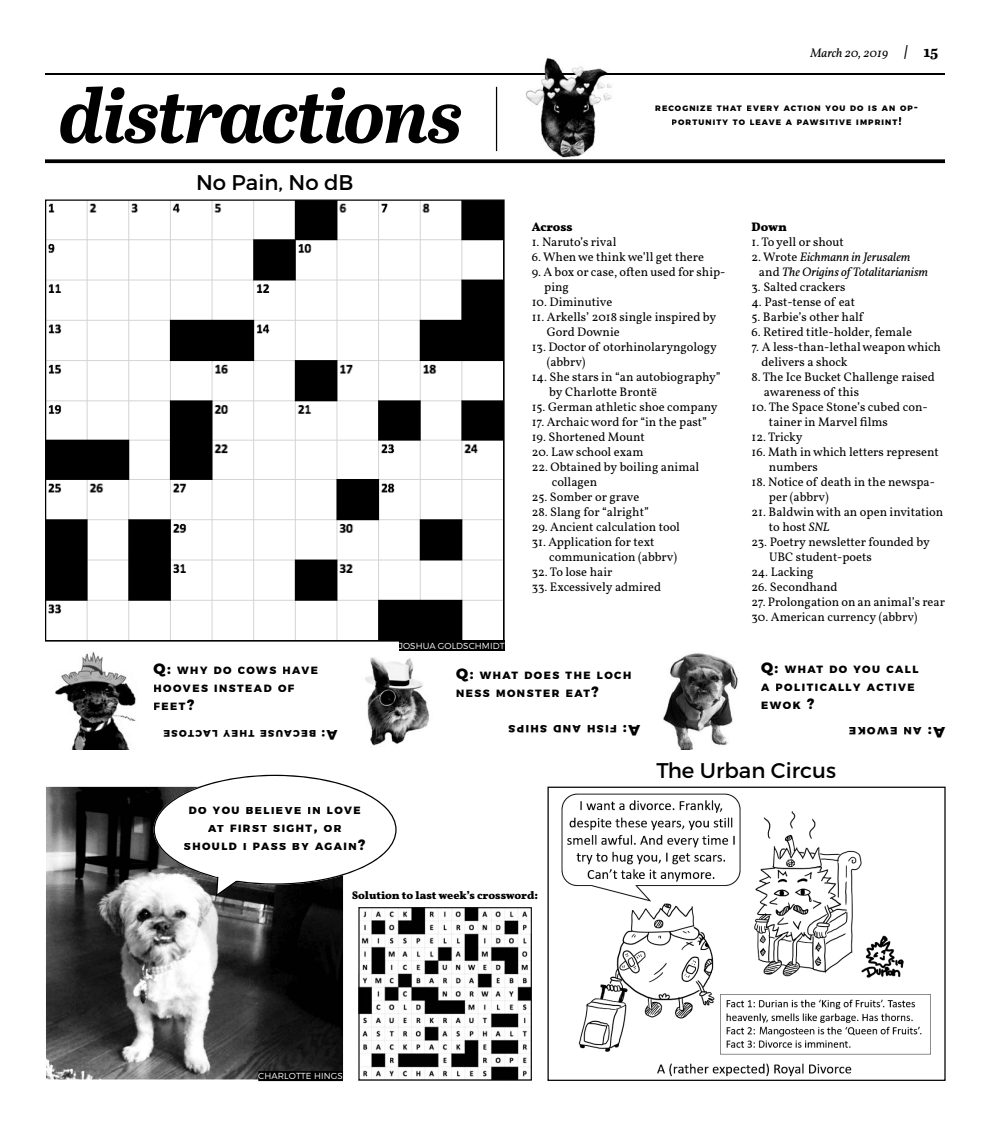
<style>
.page{position:relative;width:990px;height:1125px;background:#fff}
.page>*{position:absolute;margin:0;border:0;box-sizing:border-box;transform-origin:0 0}
.t1{font:italic 700 75px "Abril Text";letter-spacing:-.02em;color:#000}
.t2{font:21.25px "Montserrat";color:#000}
.t3{font:800 15px "Montserrat";color:#000}
.t4{font:800 13.75px "Montserrat";color:#000}
.t5{font:12.5px/15px "Vollkorn";color:#000}
.t6{font:italic 12.5px/15px "Vollkorn";color:#000}
.t7{font:700 12.5px "Vollkorn";color:#000}
.t8{font:700 11.25px "Vollkorn";color:#000}
.t9{font:800 10.5px/18px "Montserrat";letter-spacing:.145em;color:#000}
.t10{font:800 9.62px "Montserrat";letter-spacing:.145em;color:#000}
.t11{font:300 8.75px "Montserrat";letter-spacing:.01em;color:#fff}
.t12{font:800 7.88px/13.5px "Montserrat";letter-spacing:.145em;color:#000;text-align:center}
.s1{font-family:"Abril Text";font-weight:700;font-size:15px}
.s2{font-family:"Abril Text";font-weight:700;font-style:normal;font-size:15px}
.s3{font-size:11.25px}
.s4{font-style:normal}
.s5{font-style:italic}
.s6{font-size:15px}
</style>
<div class="page">
<hr style="left:45px;top:74px;width:900px;height:1px;background:#000">
<hr style="left:496px;top:87px;width:1px;height:64px;background:#000">
<img style="left:522px;top:57px;width:96px;height:101px">
<img style="left:522px;top:74px;width:96px;height:1px">
<svg style="left:45px;top:159px;width:900px;height:4px;background:#161616"></svg>
<img style="left:47px;top:201px;width:456px;height:439px">
<div style="left:399px;top:641px;width:106px;height:10px;background:#000"></div>
<svg style="left:46px;top:786px;width:298px;height:294px;background:#525252"></svg>
<div style="left:258px;top:1071px;width:85px;height:10px;background:#000"></div>
<svg style="left:154px;top:775px;width:243px;height:122px"></svg>
<div style="left:208px;top:864px;width:21px;height:13px;background:#fff;border-radius:50%"></div>
<div style="left:222px;top:869px;width:21px;height:12px;background:#fff;border-radius:50%"></div>
<img style="left:361px;top:909px;width:169px;height:169px">
<div style="left:359px;top:907px;width:173px;height:173px;border:1px solid #000"></div>
<img style="left:55px;top:652px;width:81px;height:97px">
<img style="left:365px;top:657px;width:64px;height:89px">
<img style="left:663px;top:653px;width:75px;height:96px">
<img style="left:561px;top:793px;width:370px;height:284px">
<div style="left:548px;top:787px;width:398px;height:294px;border:1px solid #000"></div>
<p class="t1" style="left:60px;top:73px;width:405px">distractions</p>
<p class="t2" style="left:196px;top:170px;width:159px">No Pain, No dB</p>
<p class="t11" style="left:399px;top:641px;width:107px">JOSHUA GOLDSCHMIDT</p>
<p class="t6" style="left:811px;top:47px;width:129px">March 20, 2019 <span class="s1">|</span> <span class="s2">15</span></p>
<p class="t12" style="left:655px;top:102px;width:265px">RECOGNIZE THAT EVERY ACTION YOU DO IS AN OP<span class="s3">-<br></span>PORTUNITY TO LEAVE A PAWSITIVE IMPRINT<span class="s3">!</span></p>
<p class="t7" style="left:532px;top:219px;width:43px">Across</p>
<p class="t5" style="left:532px;top:235px;width:86px">1. Naruto’s rival</p>
<p class="t5" style="left:532px;top:250px;width:174px">6. When we think we’ll get there</p>
<p class="t5" style="left:544px;top:265px;width:183px;text-indent:-13px">9. A box or case, often used for ship&shy;ping</p>
<p class="t5" style="left:532px;top:295px;width:82px">10. Diminutive</p>
<p class="t5" style="left:547px;top:310px;width:171px;text-indent:-15px">11. Arkells’ 2018 single inspired by<br>Gord Downie</p>
<p class="t5" style="left:547px;top:340px;width:172px;text-indent:-15px">13. Doctor of otorhinolaryngology (abbrv)</p>
<p class="t5" style="left:549px;top:370px;width:173px;text-indent:-17px">14. She stars in “an autobiography” by Charlotte Brontë</p>
<p class="t5" style="left:532px;top:400px;width:187px">15. German athletic shoe company</p>
<p class="t5" style="left:532px;top:415px;width:177px">17. Archaic word for “in the past”</p>
<p class="t5" style="left:532px;top:430px;width:115px">19. Shortened Mount</p>
<p class="t5" style="left:532px;top:445px;width:113px">20. Law school exam</p>
<p class="t5" style="left:552px;top:460px;width:149px;text-indent:-20px">22. Obtained by boiling animal collagen</p>
<p class="t5" style="left:532px;top:490px;width:109px">25. Somber or grave</p>
<p class="t5" style="left:532px;top:505px;width:119px">28. Slang for “alright”</p>
<p class="t5" style="left:532px;top:520px;width:150px">29. Ancient calculation tool</p>
<p class="t5" style="left:549px;top:535px;width:129px;text-indent:-17px">31. Application for text communication (abbrv)</p>
<p class="t5" style="left:532px;top:565px;width:82px">32. To lose hair</p>
<p class="t5" style="left:532px;top:580px;width:131px">33. Excessively admired</p>
<p class="t7" style="left:752px;top:219px;width:37px">Down</p>
<p class="t5" style="left:752px;top:235px;width:94px">1. To yell or shout</p>
<p class="t6" style="left:759px;top:251px;width:171px;text-indent:-7px"><span class="s4">2. Wrote</span> Eichmann in Jerusalem <span class="s4">and</span> The Origins of Totalitarianism</p>
<p class="t5" style="left:752px;top:280px;width:95px">3. Salted crackers</p>
<p class="t5" style="left:752px;top:295px;width:105px">4. Past-tense of eat</p>
<p class="t5" style="left:752px;top:310px;width:113px">5. Barbie’s other half</p>
<p class="t5" style="left:752px;top:325px;width:162px">6. Retired title-holder, female</p>
<p class="t5" style="left:761px;top:340px;width:181px;text-indent:-10px">7. A less-than-lethal weapon which delivers a shock</p>
<p class="t5" style="left:764px;top:370px;width:172px;text-indent:-12px">8. The Ice Bucket Challenge raised awareness of this</p>
<p class="t5" style="left:769px;top:400px;width:160px;text-indent:-17px">10. The Space Stone’s cubed con&shy;tainer in Marvel films</p>
<p class="t5" style="left:752px;top:430px;width:53px">12. Tricky</p>
<p class="t5" style="left:769px;top:445px;width:171px;text-indent:-17px">16. Math in which letters represent numbers</p>
<p class="t5" style="left:769px;top:475px;width:168px;text-indent:-17px">18. Notice of death in the newspa&shy;per (abbrv)</p>
<p class="t5" style="left:769px;top:505px;width:176px;text-indent:-17px">21. Baldwin with an open invitation to host <span class="s5">SNL</span></p>
<p class="t5" style="left:769px;top:535px;width:162px;text-indent:-17px">23. Poetry newsletter founded by<br>UBC student-poets</p>
<p class="t5" style="left:752px;top:565px;width:64px">24. Lacking</p>
<p class="t5" style="left:752px;top:580px;width:88px">26. Secondhand</p>
<p class="t5" style="left:752px;top:595px;width:195px">27. Prolongation on an animal’s rear</p>
<p class="t5" style="left:752px;top:610px;width:168px">30. American currency (abbrv)</p>
<p class="t9" style="left:154px;top:661px;width:166px"><span class="s6">Q:</span> WHY DO COWS HAVE<br>HOOVES INSTEAD OF<br>FEET<span class="s6">?</span></p>
<p class="t9" style="left:456px;top:666px;width:177px"><span class="s6">Q:</span> WHAT DOES THE LOCH<br>NESS MONSTER EAT<span class="s6">?</span></p>
<p class="t9" style="left:761px;top:660px;width:159px"><span class="s6">Q:</span> WHAT DO YOU CALL<br>A POLITICALLY ACTIVE<br>EWOK <span class="s6">?</span></p>
<p class="t10" style="left:218px;top:739px;width:56px;rotate:-180deg">LACTOSE</p>
<p class="t10" style="left:254px;top:739px;width:33px;rotate:-180deg">THEY</p>
<p class="t10" style="left:316px;top:739px;width:57px;rotate:-180deg">BECAUSE</p>
<p class="t4" style="left:338px;top:743px;width:17px;rotate:-180deg">A:</p>
<p class="t9" style="left:547px;top:738px;width:40px;rotate:-180deg">SHIPS</p>
<p class="t9" style="left:581px;top:738px;width:29px;rotate:-180deg">AND</p>
<p class="t9" style="left:617px;top:738px;width:31px;rotate:-180deg">FISH</p>
<p class="t3" style="left:640px;top:739px;width:19px;rotate:-180deg">A:</p>
<p class="t9" style="left:897px;top:740px;width:50px;rotate:-180deg">EWOKE</p>
<p class="t9" style="left:922px;top:740px;width:19px;rotate:-180deg">AN</p>
<p class="t3" style="left:945px;top:741px;width:19px;rotate:-180deg">A:</p>
<p class="t2" style="left:656px;top:758px;width:181px">The Urban Circus</p>
<p class="t9" style="left:184px;top:802px;width:183px;text-align:center">DO YOU BELIEVE IN LOVE<br>AT FIRST SIGHT<span class="s6">,</span> OR<br>SHOULD I PASS BY AGAIN<span class="s6">?</span></p>
<p class="t8" style="left:352px;top:889px;width:188px">Solution to last week’s crossword:</p>
<p class="t11" style="left:258px;top:1071px;width:86px">CHARLOTTE HINGS</p>
</div>
